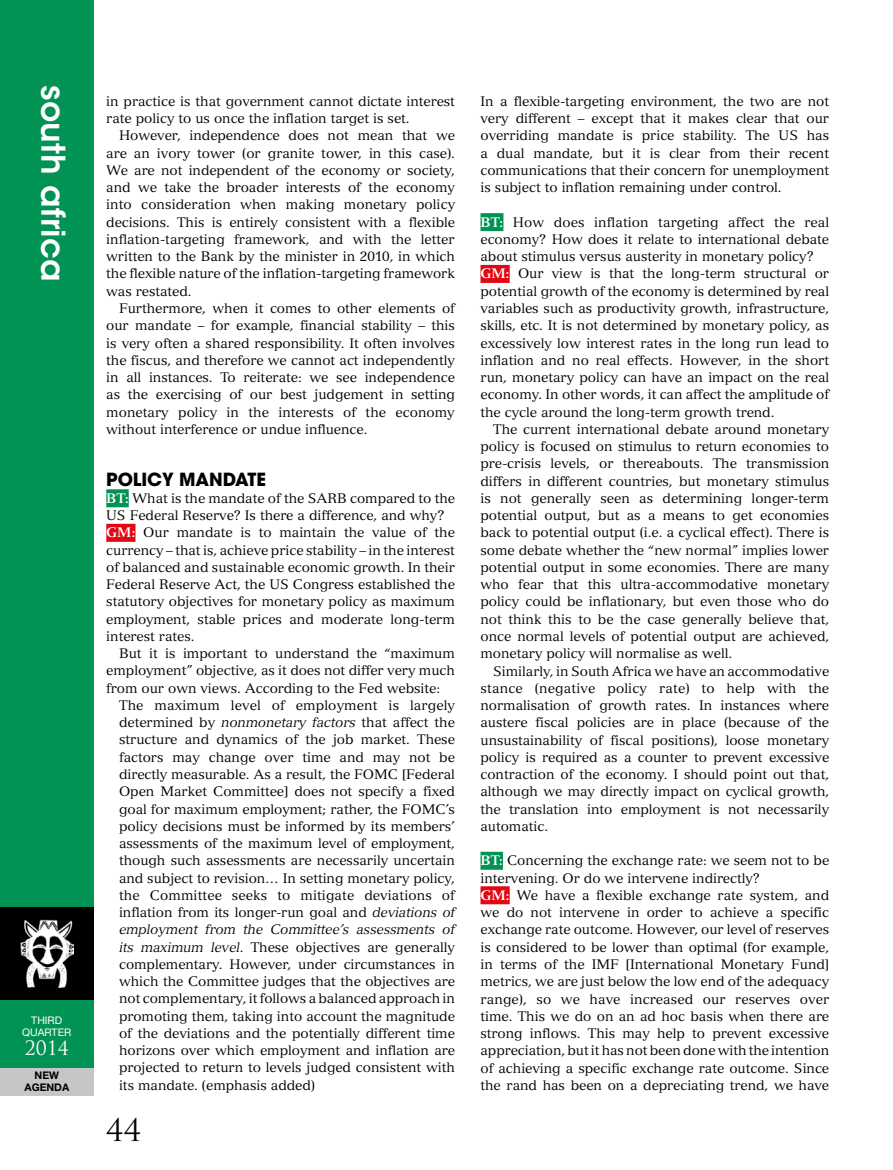
<style>
.page{position:relative;width:893px;height:1170px;background:#fff}
.page>*{position:absolute;margin:0;border:0;box-sizing:border-box;transform-origin:0 0}
.t1{font:600 32.55px "ITC Avant Garde Std";color:#fff}
.t2{font:30.45px "Trajan Pro";color:#000}
.t3{font:19.35px "Trajan Pro";color:#fff}
.t4{font:700 18px "ITC Avant Garde Std";letter-spacing:-.005em;color:#000}
.t5{font:13.5px/17.2px "Versailles LT Std";letter-spacing:-.005em;color:#000;text-align:justify}
.t6{font:10.5px/12.6px "Helvetica Neue LT Std";color:#fff;text-align:center}
.t7{font:700 10.5px/12.6px "Helvetica Neue LT Std";color:#000;text-align:center}
.s1{font-weight:700;color:#fff}
.s2{font-style:italic}
</style>
<div class="page">
<div style="left:0;top:0;width:94px;height:1089px;background:#009354"></div>
<div style="left:0;top:907px;width:94px;height:92px;background:#000"></div>
<div style="left:0;top:1067px;width:94px;height:28px;background:#c6c6c6"></div>
<img style="left:20px;top:919px;width:53px;height:67px">
<div style="left:106px;top:489px;width:23px;height:18px;background:#009354"></div>
<div style="left:106px;top:524px;width:29px;height:18px;background:#e30613"></div>
<div style="left:480px;top:213px;width:23px;height:18px;background:#009354"></div>
<div style="left:480px;top:265px;width:30px;height:18px;background:#e30613"></div>
<div style="left:480px;top:851px;width:23px;height:18px;background:#009354"></div>
<div style="left:480px;top:886px;width:30px;height:18px;background:#e30613"></div>
<h1 class="t1" style="left:74px;top:85px;width:197px;rotate:90deg">south africa</h1>
<p class="t6" style="left:22px;top:1013px;width:51px">THIRD<br>QUARTER</p>
<h3 class="t3" style="left:25px;top:1035px;width:46px">2014</h3>
<p class="t7" style="left:25px;top:1068px;width:46px">NEW<br>AGENDA</p>
<p class="t5" style="left:106px;top:92px;width:350px">in practice is that government cannot dictate interest rate policy to us once the inflation target is set.</p>
<p class="t5" style="left:106px;top:127px;width:350px;text-indent:13px">However, independence does not mean that we are an ivory tower (or granite tower, in this case).<br>We are not independent of the economy or society, and we take the broader interests of the economy into consideration when making monetary policy decisions. This is entirely consistent with a flexible inflation-targeting framework, and with the letter written to the Bank by the minister in 2010, in which the flexible nature of the inflation-targeting framework was restated.</p>
<p class="t5" style="left:106px;top:299px;width:350px;text-indent:13px">Furthermore, when it comes to other elements of our mandate – for example, financial stability – this is very often a shared responsibility. It often involves the fiscus, and therefore we cannot act independently in all instances. To reiterate: we see independence as the exercising of our best judgement in setting monetary policy in the interests of the economy without interference or undue influence.</p>
<h3 class="t4" style="left:106px;top:467px;width:161px">POLICY MANDATE</h3>
<p class="t5" style="left:106px;top:489px;width:350px;text-align:left"><span class="s1">BT:</span> What is the mandate of the SARB compared to the US Federal Reserve? Is there a difference, and why?<br><span class="s1">GM:</span> Our mandate is to maintain the value of the currency – that is, achieve price stability – in the interest of balanced and sustainable economic growth. In their Federal Reserve Act, the US Congress established the statutory objectives for monetary policy as maximum employment, stable prices and moderate long-term interest rates.</p>
<p class="t5" style="left:106px;top:644px;width:350px;text-indent:13px">But it is important to understand the “maximum employment” objective, as it does not differ very much from our own views. According to the Fed website:</p>
<p class="t5" style="left:119px;top:696px;width:338px">The maximum level of employment is largely determined by <span class="s2">nonmonetary factors</span> that affect the structure and dynamics of the job market. These factors may change over time and may not be directly measurable. As a result, the FOMC [Federal Open Market Committee] does not specify a fixed goal for maximum employment; rather, the FOMC’s policy decisions must be informed by its members’ assessments of the maximum level of employment, though such assessments are necessarily uncertain and subject to revision… In setting monetary policy, the Committee seeks to mitigate deviations of inflation from its longer-run goal and <span class="s2">deviations of employment from the Committee’s assessments of its maximum level</span>. These objectives are generally complementary. However, under circumstances in which the Committee judges that the objectives are not complementary, it follows a balanced approach in promoting them, taking into account the magnitude of the deviations and the potentially different time horizons over which employment and inflation are projected to return to levels judged consistent with its mandate. (emphasis added)</p>
<h2 class="t2" style="left:106px;top:1110px;width:36px">44</h2>
<p class="t5" style="left:480px;top:92px;width:350px">In a flexible-targeting environment, the two are not very different – except that it makes clear that our overriding mandate is price stability. The US has a dual mandate, but it is clear from their recent communications that their concern for unemployment is subject to inflation remaining under control.</p>
<p class="t5" style="left:480px;top:213px;width:350px;text-align:left"><span class="s1">BT:</span> How does inflation targeting affect the real economy? How does it relate to international debate about stimulus versus austerity in monetary policy?<br><span class="s1">GM:</span> Our view is that the long-term structural or potential growth of the economy is determined by real variables such as productivity growth, infrastructure, skills, etc. It is not determined by monetary policy, as excessively low interest rates in the long run lead to inflation and no real effects. However, in the short run, monetary policy can have an impact on the real economy. In other words, it can affect the amplitude of the cycle around the long-term growth trend.</p>
<p class="t5" style="left:480px;top:420px;width:350px;text-indent:13px">The current international debate around monetary policy is focused on stimulus to return economies to pre-crisis levels, or thereabouts. The transmission differs in different countries, but monetary stimulus is not generally seen as determining longer-term potential output, but as a means to get economies back to potential output (i.e. a cyclical effect). There is some debate whether the “new normal” implies lower potential output in some economies. There are many who fear that this ultra-accommodative monetary policy could be inflationary, but even those who do not think this to be the case generally believe that, once normal levels of potential output are achieved, monetary policy will normalise as well.</p>
<p class="t5" style="left:480px;top:662px;width:350px;text-indent:13px">Similarly, in South Africa we have an accommodative stance (negative policy rate) to help with the normalisation of growth rates. In instances where austere fiscal policies are in place (because of the unsustainability of fiscal positions), loose monetary policy is required as a counter to prevent excessive contraction of the economy. I should point out that, although we may directly impact on cyclical growth, the translation into employment is not necessarily automatic.</p>
<p class="t5" style="left:480px;top:852px;width:350px;text-align:left"><span class="s1">BT:</span> Concerning the exchange rate: we seem not to be intervening. Or do we intervene indirectly?<br><span class="s1">GM:</span> We have a flexible exchange rate system, and we do not intervene in order to achieve a specific exchange rate outcome. However, our level of reserves is considered to be lower than optimal (for example, in terms of the IMF [International Monetary Fund] metrics, we are just below the low end of the adequacy range), so we have increased our reserves over time. This we do on an ad hoc basis when there are strong inflows. This may help to prevent excessive appreciation, but it has not been done with the intention of achieving a specific exchange rate outcome. Since the rand has been on a depreciating trend, we have</p>
</div>
